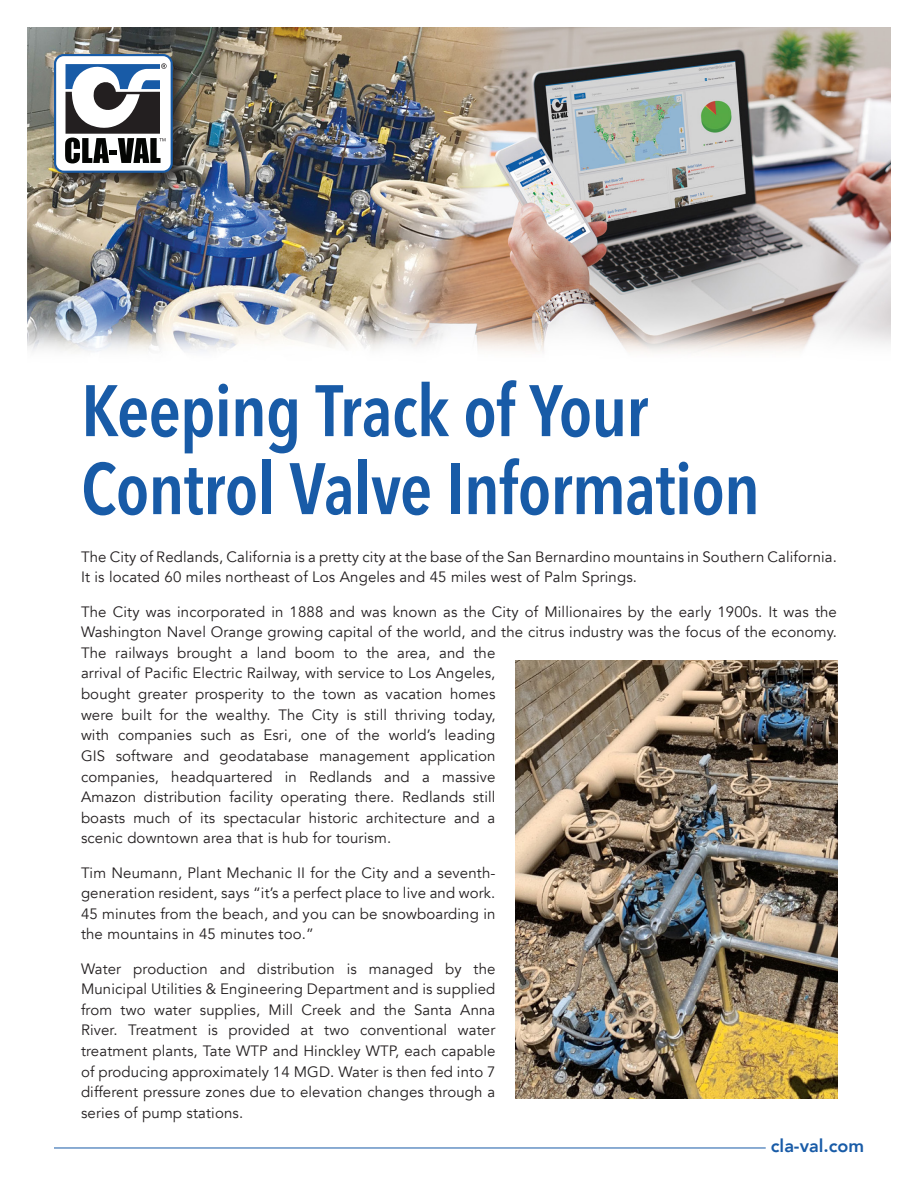
<style>
.page{position:relative;width:918px;height:1188px;background:#fff}
.page>*{position:absolute;margin:0;border:0;box-sizing:border-box;transform-origin:0 0}
.t1{font:600 72px/78px "Avenir Next Condensed";letter-spacing:-.015em;color:#185ba7}
.t2{font:800 18px "Avenir";color:#185ba7}
.Body_10pt{font:15px/20.7px "Avenir";letter-spacing:.01em;color:#231f20}
</style>
<div class="page">
<hr style="left:54px;top:1148px;width:712px;height:1px;background:#185ba7">
<img style="left:27px;top:27px;width:863px;height:326px">
<div style="left:53px;top:53px;width:134px;height:134px;background:#231f20;opacity:.76"></div>
<div style="left:55px;top:55px;width:117px;height:117px;background:#fff;border-radius:9px"></div>
<div style="left:54px;top:54px;width:119px;height:119px;border:2px solid #185ba7;border-radius:9px"></div>
<svg style="left:65px;top:63px;width:102px;height:100px"></svg>
<img style="left:516px;top:661px;width:322px;height:437px">
<p class="t1" style="left:81px;top:370px;width:681px">Keeping Track of Your<br>Control Valve Information</p>
<p class="Body_10pt" style="left:81px;top:547px;width:758px">The City of Redlands, California is a pretty city at the base of the San Bernardino mountains in Southern California.<br>It is located 60 miles northeast of Los Angeles and 45 miles west of Palm Springs.</p>
<p class="Body_10pt" style="left:81px;top:601px;width:758px">The City was incorporated in 1888 and was known as the City of Millionaires by the early 1900s. It was the Washington Navel Orange growing capital of the world, and the citrus industry was the focus of the economy.<br>The railways brought a land boom to the area, and the<br>arrival of Pacific Electric Railway, with service to Los Angeles,<br>bought greater prosperity to the town as vacation homes<br>were built for the wealthy. The City is still thriving today,<br>with companies such as Esri, one of the world’s leading<br>GIS software and geodatabase management application<br>companies, headquartered in Redlands and a massive<br>Amazon distribution facility operating there. Redlands still<br>boasts much of its spectacular historic architecture and a<br>scenic downtown area that is hub for tourism.</p>
<p class="Body_10pt" style="left:81px;top:862px;width:416px;text-align:justify">Tim Neumann, Plant Mechanic II for the City and a seventh&shy;generation resident, says “it’s a perfect place to live and work.<br>45 minutes from the beach, and you can be snowboarding in the mountains in 45 minutes too.”</p>
<p class="Body_10pt" style="left:81px;top:958px;width:416px;text-align:justify">Water production and distribution is managed by the Municipal Utilities &amp; Engineering Department and is supplied from two water supplies, Mill Creek and the Santa Anna River. Treatment is provided at two conventional water treatment plants, Tate WTP and Hinckley WTP, each capable of producing approximately 14 MGD. Water is then fed into 7 different pressure zones due to elevation changes through a series of pump stations.</p>
<p class="t2" style="left:771px;top:1132px;width:95px">cla-val.com</p>
</div>
